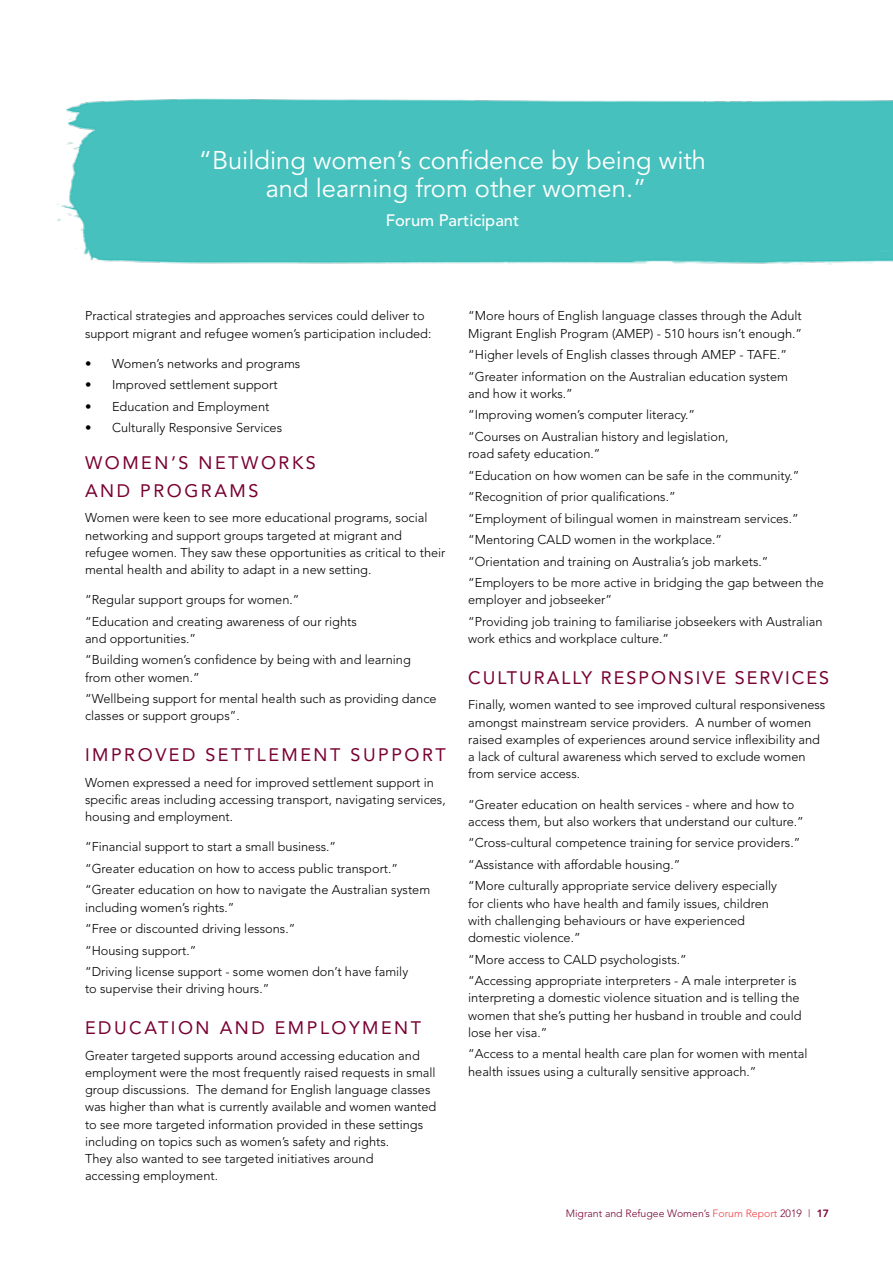
<style>
.page{position:relative;width:893px;height:1263px;background:#fff}
.page>*{position:absolute;margin:0;border:0;box-sizing:border-box;transform-origin:0 0}
.t1{font:25.5px/28.5px "Avenir";color:#fff;text-align:center}
.t2{font:18px/27.8px "Avenir";letter-spacing:.14em;color:#780032}
.t3{font:18px "Avenir";letter-spacing:.11em;color:#780032}
.t4{font:500 16.5px "Avenir";color:#fff}
.t5{font:300 12.75px/17.2px "Avenir";color:#000}
.t6{font:300 10.5px "Avenir";color:#780032}
.s1{color:#ef3e42}
.s2{font-weight:800}
</style>
<div class="page">
<img style="left:57px;top:98px;width:836px;height:167px">
<h1 class="t1" style="left:199px;top:147px;width:509px">“Building women’s confidence by being with and learning from other women.”</h1>
<p class="t4" style="left:386px;top:211px;width:135px">Forum Participant</p>
<p class="t5" style="left:85px;top:307px;width:348px">Practical strategies and approaches services could deliver to support migrant and refugee women’s participation included:</p>
<p class="t5" style="left:85px;top:355px;width:217px">• Women’s networks and programs</p>
<p class="t5" style="left:85px;top:376px;width:194px">• Improved settlement support</p>
<p class="t5" style="left:85px;top:398px;width:186px">• Education and Employment</p>
<p class="t5" style="left:85px;top:419px;width:199px">• Culturally Responsive Services</p>
<h2 class="t2" style="left:85px;top:449px;width:232px">WOMEN’S NETWORKS<br>AND PROGRAMS</h2>
<p class="t5" style="left:85px;top:509px;width:362px">Women were keen to see more educational programs, social networking and support groups targeted at migrant and refugee women. They saw these opportunities as critical to their mental health and ability to adapt in a new setting.</p>
<p class="t5" style="left:85px;top:589px;width:273px;line-height:21.5px">“Regular support groups for women.” “Education and creating awareness of our rights</p>
<p class="t5" style="left:85px;top:628px;width:327px;line-height:21.5px">and opportunities.”<br>“Building women’s confidence by being with and learning</p>
<p class="t5" style="left:85px;top:666px;width:353px;line-height:21.5px">from other women.”<br>“Wellbeing support for mental health such as providing dance</p>
<p class="t5" style="left:85px;top:707px;width:156px">classes or support groups”.</p>
<h2 class="t2" style="left:85px;top:741px;width:362px">IMPROVED SETTLEMENT SUPPORT</h2>
<p class="t5" style="left:85px;top:774px;width:362px">Women expressed a need for improved settlement support in specific areas including accessing transport, navigating services, housing and employment.</p>
<p class="t5" style="left:85px;top:836px;width:347px;line-height:21.5px">“Financial support to start a small business.”<br>“Greater education on how to access public transport.” “Greater education on how to navigate the Australian system</p>
<p class="t5" style="left:85px;top:896px;width:325px;line-height:21.5px">including women’s rights.”<br>“Free or discounted driving lessons.”<br>“Housing support.”<br>“Driving license support - some women don’t have family</p>
<p class="t5" style="left:85px;top:980px;width:186px">to supervise their driving hours.”</p>
<h2 class="t2" style="left:85px;top:1014px;width:338px">EDUCATION AND EMPLOYMENT</h2>
<p class="t5" style="left:85px;top:1046px;width:353px">Greater targeted supports around accessing education and employment were the most frequently raised requests in small group discussions. The demand for English language classes was higher than what is currently available and women wanted to see more targeted information provided in these settings including on topics such as women’s safety and rights.<br>They also wanted to see targeted initiatives around<br>accessing employment.</p>
<p class="t5" style="left:468px;top:307px;width:335px">“More hours of English language classes through the Adult<br>Migrant English Program (AMEP) - 510 hours isn’t enough.”</p>
<p class="t5" style="left:468px;top:344px;width:321px;line-height:21.5px">“Higher levels of English classes through AMEP - TAFE.” “Greater information on the Australian education system</p>
<p class="t5" style="left:468px;top:383px;width:262px;line-height:21.5px">and how it works.”<br>“Improving women’s computer literacy.” “Courses on Australian history and legislation,</p>
<p class="t5" style="left:468px;top:443px;width:357px;line-height:21.5px">road safety education.”<br>“Education on how women can be safe in the community.” “Recognition of prior qualifications.”<br>“Employment of bilingual women in mainstream services.” “Mentoring CALD women in the workplace.”<br>“Orientation and training on Australia’s job markets.” “Employers to be more active in bridging the gap between the</p>
<p class="t5" style="left:468px;top:589px;width:356px;line-height:21.5px">employer and jobseeker”<br>“Providing job training to familiarise jobseekers with Australian</p>
<p class="t5" style="left:468px;top:630px;width:203px">work ethics and workplace culture.”</p>
<h2 class="t3" style="left:468px;top:667px;width:362px">CULTURALLY RESPONSIVE SERVICES</h2>
<p class="t5" style="left:468px;top:696px;width:359px">Finally, women wanted to see improved cultural responsiveness amongst mainstream service providers. A number of women raised examples of experiences around service inflexibility and a lack of cultural awareness which served to exclude women from service access.</p>
<p class="t5" style="left:468px;top:795px;width:337px">“Greater education on health services - where and how to access them, but also workers that understand our culture.”</p>
<p class="t5" style="left:468px;top:832px;width:334px;line-height:21.5px">“Cross-cultural competence training for service providers.” “Assistance with affordable housing.”<br>“More culturally appropriate service delivery especially</p>
<p class="t5" style="left:468px;top:894px;width:302px">for clients who have health and family issues, children with challenging behaviours or have experienced domestic violence.”</p>
<p class="t5" style="left:468px;top:948px;width:330px;line-height:21.5px">“More access to CALD psychologists.”<br>“Accessing appropriate interpreters - A male interpreter is</p>
<p class="t5" style="left:468px;top:989px;width:335px">interpreting a domestic violence situation and is telling the women that she’s putting her husband in trouble and could lose her visa.”</p>
<p class="t5" style="left:468px;top:1045px;width:341px">“Access to a mental health care plan for women with mental health issues using a culturally sensitive approach.”</p>
<p class="t6" style="left:566px;top:1207px;width:265px">Migrant and Refugee Women’s <span class="s1">Forum Report</span> 2019 | <span class="s2">17</span></p>
</div>
